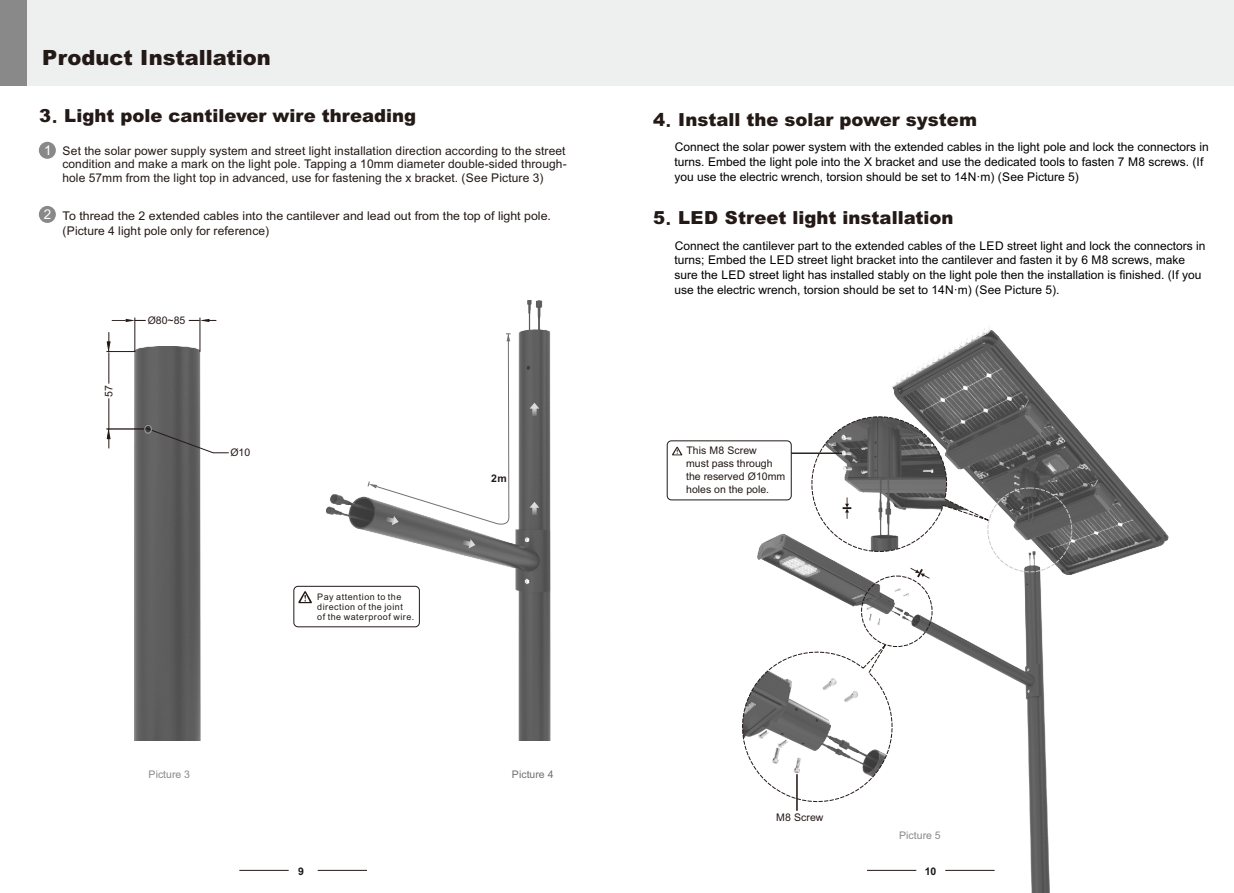
<style>
.page{position:relative;width:1234px;height:893px;background:#fff}
.page>*{position:absolute;margin:0;border:0;box-sizing:border-box;transform-origin:0 0}
.t1{font:900 21px "Arial";color:#231916}
.t2{font:900 18px "Arial";color:#231916}
.t3{font:13.5px "Arial";color:#fff}
.t4{font:12px/14.7px "Arial";color:#000}
.t5{font:12px/13.4px "Arial";letter-spacing:.01em;color:#231916;text-align:justify}
.t6{font:10.5px/12.9px "Arial";color:#231916}
.t7{font:10.5px "Arial";color:#898989}
.t8{font:10.5px "Arial";color:#717171}
.t9{font:700 10.5px "Arial";color:#1a171b}
.t10{font:700 10.5px "Arial";color:#231916}
.t11{font:9px/10.1px "Arial";letter-spacing:.055em;color:#231916}
.s1{font-family:"FZLTCHK GBK1 0";font-weight:400}
.s2{font-size:13.5px;color:#fff}
</style>
<div class="page">
<div style="left:39px;top:142px;width:17px;height:17px;background:#898989;border-radius:50%"></div>
<div style="left:39px;top:206px;width:17px;height:17px;background:#898989;border-radius:50%"></div>
<div style="left:617px;top:0;width:616px;height:85px;background:#eeefef"></div>
<div style="left:27px;top:0;width:590px;height:85px;background:#eeefef"></div>
<div style="left:0;top:0;width:27px;height:85px;background:#898989"></div>
<hr style="left:239px;top:870px;width:49px;height:1px;background:#231916">
<hr style="left:317px;top:870px;width:50px;height:1px;background:#231916">
<img style="left:757px;top:328px;width:411px;height:565px">
<img style="left:326px;top:301px;width:224px;height:439px">
<img style="left:134px;top:347px;width:66px;height:393px">
<hr style="left:134px;top:318px;width:1px;height:34px;background:#231916">
<hr style="left:199px;top:318px;width:1px;height:34px;background:#231916">
<svg style="left:112px;top:319px;width:34px;height:3px"></svg>
<hr style="left:106px;top:429px;width:40px;height:1px;background:#231916">
<svg style="left:106px;top:428px;width:5px;height:20px"></svg>
<svg style="left:144px;top:427px;width:85px;height:27px"></svg>
<div style="left:145px;top:425px;width:6px;height:8px;border:1px solid #9f9fa0;border-radius:50%"></div>
<svg style="left:529px;top:502px;width:10px;height:13px"></svg>
<svg style="left:529px;top:403px;width:10px;height:13px"></svg>
<svg style="left:461px;top:539px;width:14px;height:9px"></svg>
<svg style="left:298px;top:591px;width:14px;height:12px"></svg>
<hr style="left:791px;top:453px;width:50px;height:1px;background:#231916">
<svg style="left:808px;top:413px;width:181px;height:142px"></svg>
<div style="left:861px;top:576px;width:71px;height:71px;border:1px dashed #231916;border-radius:50%"></div>
<svg style="left:742px;top:642px;width:155px;height:169px"></svg>
<svg style="left:672px;top:446px;width:10px;height:9px"></svg>
<div style="left:666px;top:440px;width:125px;height:60px;border:1px solid #231916;border-radius:4px"></div>
<hr style="left:796px;top:774px;width:1px;height:37px;background:#231916">
<div style="left:293px;top:586px;width:126px;height:41px;border:1px solid #231916;border-radius:4px"></div>
<svg style="left:910px;top:568px;width:19px;height:11px"></svg>
<svg style="left:189px;top:319px;width:27px;height:3px"></svg>
<hr style="left:108px;top:398px;width:1px;height:32px;background:#231916">
<hr style="left:108px;top:352px;width:1px;height:32px;background:#231916">
<svg style="left:106px;top:332px;width:29px;height:20px"></svg>
<svg style="left:367px;top:333px;width:143px;height:193px"></svg>
<h1 class="t1" style="left:42px;top:50px;width:230px">Product Installation</h1>
<h2 class="t2" style="left:39px;top:110px;width:378px">3<span class="s1">.</span> Light pole cantilever wire threading</h2>
<p class="t3" style="left:44px;top:145px;width:9px">1</p>
<p class="t5" style="left:62px;top:145px;width:505px">Set the solar power supply system and street light installation direction according to the street condition and make a mark on the light pole. Tapping a 10mm diameter double-sided through&shy;hole 57mm from the light top in advanced, use for fastening the x bracket. (See Picture 3)</p>
<p class="t5" style="left:44px;top:210px;width:508px"><span class="s2">2</span> To thread the 2 extended cables into the cantilever and lead out from the top of light pole.</p>
<p class="t5" style="left:62px;top:226px;width:208px">(Picture 4 light pole only for reference)</p>
<p class="t6" style="left:103px;top:397px;width:13px;rotate:-90deg">57</p>
<p class="t6" style="left:148px;top:315px;width:39px">Ø80~85</p>
<p class="t6" style="left:230px;top:447px;width:21px">Ø10</p>
<p class="t11" style="left:317px;top:593px;width:99px">Pay attention to the direction of the joint<br>of the waterproof wire.</p>
<p class="t10" style="left:491px;top:474px;width:17px">2m</p>
<p class="t7" style="left:148px;top:770px;width:43px">Picture 3</p>
<p class="t8" style="left:512px;top:770px;width:43px">Picture 4</p>
<h2 class="t2" style="left:653px;top:113px;width:325px">4<span class="s1">.</span> Install the solar power system</h2>
<p class="t4" style="left:674px;top:141px;width:536px">Connect the solar power system with the extended cables in the light pole and lock the connectors in turns. Embed the light pole into the X bracket and use the dedicated tools to fasten 7 M8 screws. (If you use the electric wrench, torsion should be set to 14N·m) (See Picture 5)</p>
<h2 class="t2" style="left:653px;top:211px;width:301px">5<span class="s1">.</span> LED Street light installation</h2>
<p class="t4" style="left:674px;top:239px;width:532px">Connect the cantilever part to the extended cables of the LED street light and lock the connectors in turns; Embed the LED street light bracket into the cantilever and fasten it by 6 M8 screws, make sure the LED street light has installed stably on the light pole then the installation is finished. (If you use the electric wrench, torsion should be set to 14N·m) (See Picture 5).</p>
<p class="t6" style="left:686px;top:445px;width:100px">This M8 Screw<br>must pass through the reserved Ø10mm holes on the pole.</p>
<p class="t6" style="left:776px;top:812px;width:49px">M8 Screw</p>
<p class="t7" style="left:898px;top:831px;width:43px">Picture 5</p>
<p class="t9" style="left:298px;top:867px;width:7px">9</p>
<p class="t9" style="left:924px;top:867px;width:13px">10</p>
</div>
